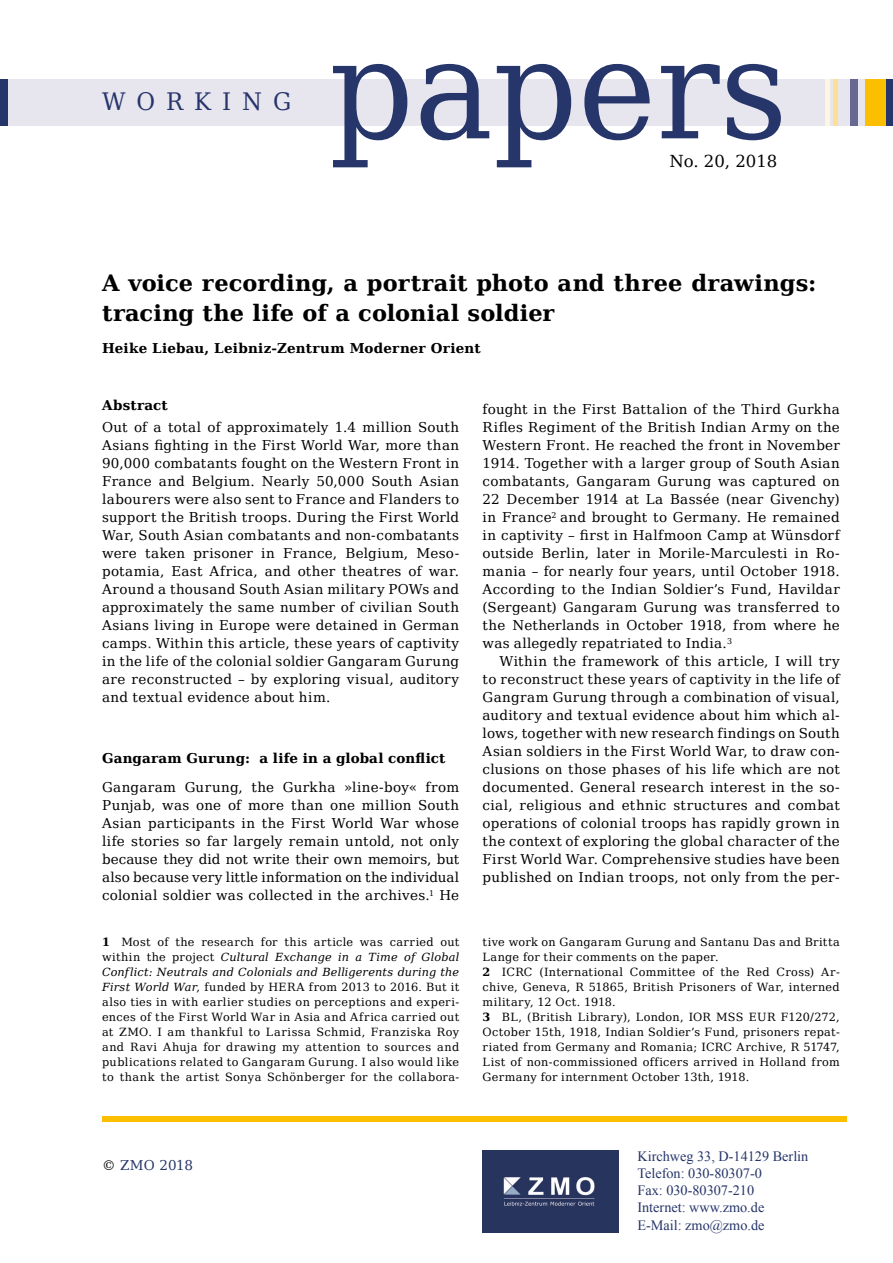
<style>
.page{position:relative;width:893px;height:1263px;background:#fff}
.page>*{position:absolute;margin:0;border:0;box-sizing:border-box;transform-origin:0 0}
.t1{font:139.5px "DejaVu Serif";color:#26356a;scale:.95 1}
.t2{font:24px "DejaVu Serif";letter-spacing:.48em;color:#26356a;scale:.95 1}
.t3{font:700 22.5px/30px "DejaVu Serif";letter-spacing:.005em;color:#000}
.t4{font:16.5px "DejaVu Serif";color:#000}
.t5{font:14.25px/17.2px "Times New Roman";color:#26356a}
.t6{font:13.5px/18px "DejaVu Serif";letter-spacing:.02em;color:#000;text-align:justify}
.t7{font:700 13.5px "DejaVu Serif";letter-spacing:.01em;color:#000}
.t8{font:13.5px "DejaVu Serif";color:#26356a}
.t9{font:11.25px/15px "DejaVu Serif";letter-spacing:.03em;color:#000;text-align:justify}
.s1{color:#333}
.s2{font-weight:700}
.s3{font-style:italic}
.s4{color:#000}
</style>
<div class="page">
<div style="left:0;top:79px;width:893px;height:46px;background:#e7e5ee"></div>
<div style="left:0;top:79px;width:7px;height:46px;background:#26356a"></div>
<div style="left:886px;top:79px;width:7px;height:46px;background:#26356a"></div>
<div style="left:851px;top:79px;width:7px;height:46px;background:#686993"></div>
<hr style="left:834px;top:79px;width:4px;height:46px;background:#ffdf94">
<hr style="left:825px;top:79px;width:4px;height:46px;background:#fff6e1">
<div style="left:865px;top:79px;width:21px;height:46px;background:#fcbf00"></div>
<img style="left:483px;top:1151px;width:136px;height:82px">
<div style="left:102px;top:1116px;width:744px;height:5px;background:#fcbf00"></div>
<h2 class="t2" style="left:102px;top:83px;width:201px">WORKING</h2>
<h1 class="t1" style="left:329px;top:-16px;width:484px">papers</h1>
<p class="t4" style="left:669px;top:149px;width:110px">No. 20, 2018</p>
<h3 class="t3" style="left:102px;top:268px;width:716px">A voice recording, a portrait photo and three drawings: tracing the life of a colonial soldier</h3>
<p class="t7" style="left:102px;top:337px;width:380px">Heike Liebau, Leibniz-Zentrum Moderner Orient</p>
<p class="t7" style="left:102px;top:394px;width:67px">Abstract</p>
<p class="t6" style="left:102px;top:418px;width:359px">Out of a total of approximately 1.4 million South Asians fighting in the First World War, more than 90,000 combatants fought on the Western Front in France and Belgium. Nearly 50,000 South Asian labourers were also sent to France and Flanders to support the British troops. During the First World War, South Asian combatants and non-combatants were taken prisoner in France, Belgium, Meso&shy;potamia, East Africa, and other theatres of war.<br>Around a thousand South Asian military POWs and approximately the same number of civilian South Asians living in Europe were detained in German camps<span class="s1">.</span> Within this article, these years of captivity in the life of the colonial soldier Gangaram Gurung are reconstructed – by exploring visual, auditory and textual evidence about him.</p>
<p class="t7" style="left:102px;top:747px;width:345px">Gangaram Gurung: a life in a global conflict</p>
<p class="t6" style="left:102px;top:778px;width:359px">Gangaram Gurung, the Gurkha »line-boy« from Punjab, was one of more than one million South Asian participants in the First World War whose life stories so far largely remain untold, not only because they did not write their own memoirs, but also because very little information on the individual colonial soldier was collected in the archives.<sup>1</sup> He</p>
<p class="t9" style="left:102px;top:934px;width:359px"><span class="s2">1</span> Most of the research for this article was carried out within the project <span class="s3">Cultural Exchange in a Time of Global Conflict: Neutrals and Colonials and Belligerents during the First World War</span>, funded by HERA from 2013 to 2016. But it also ties in with earlier studies on perceptions and experi&shy;ences of the First World War in Asia and Africa carried out at ZMO. I am thankful to Larissa Schmid, Franziska Roy and Ravi Ahuja for drawing my attention to sources and publications related to Gangaram Gurung. I also would like to thank the artist Sonya Schönberger for the collabora-</p>
<p class="t6" style="left:483px;top:400px;width:359px">fought in the First Battalion of the Third Gurkha Rifles Regiment of the British Indian Army on the Western Front. He reached the front in November 1914. Together with a larger group of South Asian combatants, Gangaram Gurung was captured on 22 December 1914 at La Bassée (near Givenchy) in France<sup>2</sup> and brought to Germany. He remained in captivity – first in Halfmoon Camp at Wünsdorf outside Berlin, later in Morile-Marculesti in Ro&shy;mania – for nearly four years, until October 1918.<br>According to the Indian Soldier’s Fund, Havildar (Sergeant) Gangaram Gurung was transferred to the Netherlands in October 1918, from where he was allegedly repatriated to India.<sup>3</sup></p>
<p class="t6" style="left:483px;top:652px;width:359px;text-indent:17px">Within the framework of this article, I will try to reconstruct these years of captivity in the life of Gangram Gurung through a combination of visual, auditory and textual evidence about him which al&shy;lows, together with new research findings on South Asian soldiers in the First World War, to draw con&shy;clusions on those phases of his life which are not documented. General research interest in the so&shy;cial, religious and ethnic structures and combat operations of colonial troops has rapidly grown in the context of exploring the global character of the First World War. Comprehensive studies have been published on Indian troops, not only from the per-</p>
<p class="t9" style="left:483px;top:934px;width:359px;text-align:left">tive work on Gangaram Gurung and Santanu Das and Britta Lange for their comments on the paper.<br><span class="s2">2</span> ICRC (International Committee of the Red Cross) Ar&shy;chive, Geneva, R 51865, British Prisoners of War, interned military, 12 Oct. 1918.<br><span class="s2">3</span> BL, (British Library), London, IOR MSS EUR F120/272, October 15th, 1918, Indian Soldier’s Fund, prisoners repat&shy;riated from Germany and Romania; ICRC Archive, R 51747, List of non-commissioned officers arrived in Holland from Germany for internment October 13th, 1918.</p>
<p class="t8" style="left:102px;top:1155px;width:92px"><span class="s4">©</span> ZMO 2018</p>
<p class="t5" style="left:637px;top:1147px;width:172px">Kirchweg 33, D-14129 Berlin<br>Telefon: 030-80307-0<br>Fax: 030-80307-210<br>Internet: www.zmo.de<br>E-Mail: zmo@zmo.de</p>
</div>
